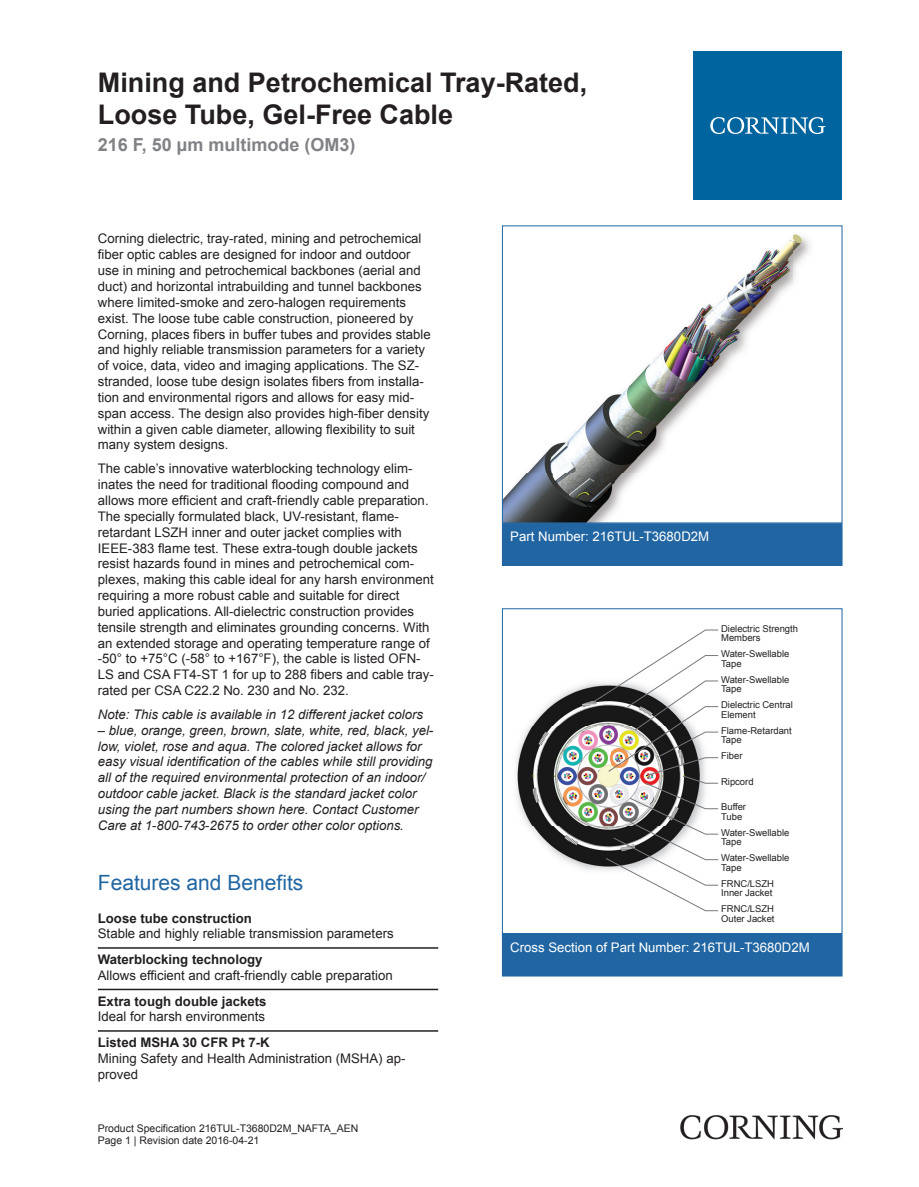
<style>
.page{position:relative;width:919px;height:1187px;background:#fff}
.page>*{position:absolute;margin:0;border:0;box-sizing:border-box;transform-origin:0 0}
.t1{font:700 27px/32.4px "Arial";color:#231f20}
.t2{font:21px "Arial";color:#2166a2}
.t3{font:700 18px "Arial";color:#808285}
.t4{font:13.2px/15.9px "Arial";color:#231f20}
.t5{font:italic 13.2px/15.9px "Arial";color:#231f20}
.t6{font:700 13.2px "Arial";color:#231f20}
.t7{font:13.2px "Arial";color:#fff}
.t8{font:10.5px/12.6px "Arial";color:#231f20}
.t9{font:9.45px/9.4px "Arial";color:#231f20}
.s1{font-style:normal}
</style>
<div class="page">
<img style="left:504px;top:234px;width:306px;height:287px">
<div style="left:502px;top:523px;width:340px;height:42px;background:#2166a2"></div>
<div style="left:502px;top:523px;width:340px;height:43px;border:1px solid #2166a2"></div>
<img style="left:516px;top:682px;width:76px;height:188px">
<svg style="left:592px;top:629px;width:126px;height:282px"></svg>
<div style="left:502px;top:608px;width:340px;height:325px;border:1px solid #2166a2"></div>
<div style="left:502px;top:934px;width:340px;height:41px;background:#2166a2"></div>
<div style="left:502px;top:933px;width:340px;height:43px;border:1px solid #2166a2"></div>
<hr style="left:98px;top:947px;width:340px;height:1px;background:#231f20">
<hr style="left:98px;top:988px;width:340px;height:2px;background:#231f20">
<hr style="left:98px;top:1030px;width:340px;height:1px;background:#231f20">
<div style="left:693px;top:51px;width:149px;height:149px;background:#00649e"></div>
<svg style="left:710px;top:117px;width:115px;height:17px"></svg>
<img style="left:680px;top:1115px;width:162px;height:24px">
<h1 class="t1" style="left:98px;top:67px;width:491px">Mining and Petrochemical Tray-Rated,<br>Loose Tube, Gel-Free Cable</h1>
<h3 class="t3" style="left:98px;top:132px;width:259px">216 F, 50 µm multimode (OM3)</h3>
<p class="t4" style="left:98px;top:231px;width:334px">Corning dielectric, tray -rated, mining and petrochemical fiber optic cables are designed for indoor and outdoor use in mining and petrochemical backbones (aerial and duct) and horizontal intrabuilding and tunnel backbones where limited -smoke and zero -halogen requirements exist. The loose tube cable construction, pioneered by Corning, places fibers in buffer tubes and provides stable and highly reliable transmission parameters for a variety of voice, data, video and imaging applications. The SZ - stranded, loose tube design isolates fibers from installa&shy;tion and environmental rigors and allows for easy mid - span access. The design also provides high -fiber density within a given cable diameter, allowing flexibility to suit many system designs.</p>
<p class="t4" style="left:98px;top:461px;width:337px">The cable’s innovative waterblocking technology elim&shy;inates the need for traditional flooding compound and allows more efficient and craft -friendly cable preparation.<br>The specially formulated black, UV -resistant, flame - retardant LSZH inner and outer jacket complies with IEEE -383 flame test. These extra -tough double jackets resist hazards found in mines and petrochemical com&shy;plexes, making this cable ideal for any harsh environment requiring a more robust cable and suitable for direct buried applications. All -dielectric construction provides tensile strength and eliminates grounding concerns. With an extended storage and operating temperature range of -50° to +75°C ( -58° to +167°F), the cable is listed OFN - LS and CSA FT4 -ST 1 for up to 288 fibers and cable tray - rated per CSA C22.2 No. 230 and No. 232.</p>
<p class="t5" style="left:98px;top:706px;width:326px">Note: This cable is available in 12 different jacket colors</p>
<p class="t5" style="left:98px;top:722px;width:337px"><span class="s1">–</span> blue, orange, green, brown, slate, white, red, black, yel&shy;low, violet, rose and aqua. The colored jacket allows for easy visual identification of the cables while still providing all of the required environmental protection of an indoor/ outdoor cable jacket. Black is the standard jacket color using the part numbers shown here. Contact Customer Care at 1 <span class="s1">-</span>800 <span class="s1">-</span>743 <span class="s1">-</span>2675 to order other color options.</p>
<h2 class="t2" style="left:98px;top:869px;width:207px">Features and Benefits</h2>
<p class="t6" style="left:98px;top:909px;width:156px">Loose tube construction</p>
<p class="t4" style="left:98px;top:925px;width:297px">Stable and highly reliable transmission parameters</p>
<p class="t6" style="left:98px;top:950px;width:166px">Waterblocking technology</p>
<p class="t4" style="left:98px;top:967px;width:296px">Allows efficient and craft-friendly cable preparation</p>
<p class="t6" style="left:98px;top:992px;width:170px">Extra tough double jackets</p>
<p class="t4" style="left:98px;top:1008px;width:169px">Ideal for harsh environments</p>
<p class="t6" style="left:98px;top:1033px;width:173px">Listed MSHA 30 CFR Pt 7-K</p>
<p class="t4" style="left:98px;top:1050px;width:309px">Mining Safety and Health Administration (MSHA) ap&shy;proved</p>
<p class="t8" style="left:98px;top:1121px;width:262px">Product Specification 216TUL-T3680D2M_NAFTA_AEN<br>Page 1 | Revision date 2016-04-21</p>
<p class="t7" style="left:510px;top:527px;width:200px">Part Number: 216TUL-T3680D2M</p>
<p class="t9" style="left:721px;top:623px;width:78px">Dielectric Strength<br>Members</p>
<p class="t9" style="left:721px;top:649px;width:70px">Water-Swellable<br>Tape</p>
<p class="t9" style="left:721px;top:674px;width:70px">Water-Swellable<br>Tape</p>
<p class="t9" style="left:721px;top:700px;width:73px">Dielectric Central<br>Element</p>
<p class="t9" style="left:721px;top:725px;width:72px">Flame-Retardant<br>Tape</p>
<p class="t9" style="left:721px;top:751px;width:23px">Fiber</p>
<p class="t9" style="left:721px;top:776px;width:34px">Ripcord</p>
<p class="t9" style="left:721px;top:802px;width:26px">Buffer<br>Tube</p>
<p class="t9" style="left:721px;top:827px;width:70px">Water-Swellable<br>Tape</p>
<p class="t9" style="left:721px;top:853px;width:70px">Water-Swellable<br>Tape</p>
<p class="t9" style="left:721px;top:878px;width:54px">FRNC/LSZH<br>Inner Jacket</p>
<p class="t9" style="left:721px;top:904px;width:55px">FRNC/LSZH<br>Outer Jacket</p>
<p class="t7" style="left:510px;top:938px;width:301px">Cross Section of Part Number: 216TUL-T3680D2M</p>
</div>
